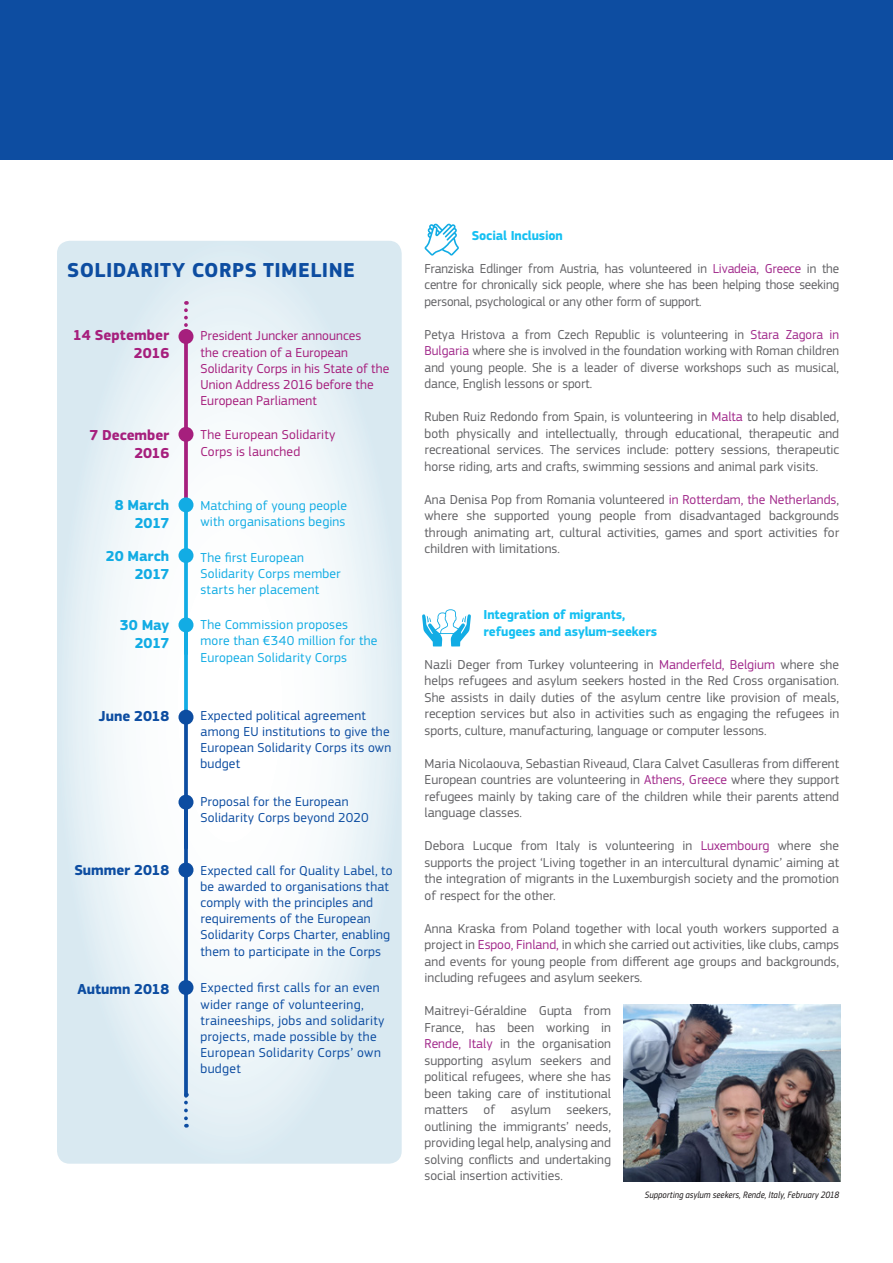
<style>
.page{position:relative;width:893px;height:1263px;background:#fff}
.page>*{position:absolute;margin:0;border:0;box-sizing:border-box;transform-origin:0 0}
.t1{font:700 21px "EC Square Sans Pro";letter-spacing:.02em;color:#0d4da1}
.t2{font:700 15px/18px "EC Square Sans Pro";letter-spacing:-.01em;color:#12ace4;text-align:right}
.t3{font:700 15px/18px "EC Square Sans Pro";letter-spacing:-.005em;color:#a61f7d;text-align:right}
.t4{font:700 15px "EC Square Sans Pro";letter-spacing:-.005em;color:#0d4da1}
.t5{font:13.5px/16.5px "EC Square Sans Pro";color:#636366;text-align:justify}
.t6{font:13.5px/16.2px "EC Square Sans Pro";letter-spacing:.02em;color:#0d4da1}
.t7{font:13.5px/16.2px "EC Square Sans Pro";letter-spacing:.015em;color:#12ace4}
.t8{font:13.5px/16.2px "EC Square Sans Pro";letter-spacing:.005em;color:#a61f7d}
.t9{font:700 13.5px/16.5px "EC Square Sans Pro";letter-spacing:-.01em;color:#15c0f2}
.t10{font:italic 9.6px "EC Square Sans Cond Pro";letter-spacing:.015em;color:#231f20}
.s1{color:#a22b8c}
</style>
<div class="page">
<div style="left:0;top:0;width:893px;height:160px;background:#0d4da1"></div>
<svg style="left:57px;top:241px;width:345px;height:923px"></svg>
<svg style="left:184px;top:344px;width:4px;height:83px"></svg>
<div style="left:178px;top:329px;width:15px;height:15px;background:#a61f7d;border-radius:50%"></div>
<svg style="left:184px;top:442px;width:4px;height:55px"></svg>
<div style="left:178px;top:427px;width:15px;height:15px;background:#a61f7d;border-radius:50%"></div>
<svg style="left:184px;top:563px;width:4px;height:54px"></svg>
<div style="left:178px;top:548px;width:15px;height:15px;background:#12ace4;border-radius:50%"></div>
<svg style="left:184px;top:632px;width:4px;height:78px"></svg>
<div style="left:178px;top:617px;width:15px;height:15px;background:#12ace4;border-radius:50%"></div>
<svg style="left:184px;top:1096px;width:4px;height:31px"></svg>
<svg style="left:184px;top:512px;width:4px;height:36px"></svg>
<div style="left:178px;top:497px;width:15px;height:15px;background:#12ace4;border-radius:50%"></div>
<svg style="left:184px;top:301px;width:4px;height:29px"></svg>
<svg style="left:184px;top:725px;width:4px;height:70px"></svg>
<div style="left:178px;top:710px;width:15px;height:15px;background:#0d4da1;border-radius:50%"></div>
<svg style="left:184px;top:877px;width:4px;height:103px"></svg>
<div style="left:178px;top:862px;width:15px;height:15px;background:#0d4da1;border-radius:50%"></div>
<svg style="left:184px;top:995px;width:4px;height:101px"></svg>
<div style="left:178px;top:980px;width:15px;height:15px;background:#0d4da1;border-radius:50%"></div>
<svg style="left:422px;top:609px;width:49px;height:37px"></svg>
<svg style="left:425px;top:223px;width:34px;height:33px"></svg>
<img style="left:624px;top:1004px;width:216px;height:177px">
<hr style="left:184px;top:802px;width:4px;height:63px;background:#0d4da1">
<div style="left:178px;top:795px;width:15px;height:15px;background:#0d4da1;border-radius:50%"></div>
<h1 class="t1" style="left:67px;top:257px;width:289px">SOLIDARITY CORPS TIMELINE</h1>
<p class="t3" style="left:73px;top:327px;width:98px">14 September<br>2016</p>
<p class="t3" style="left:89px;top:426px;width:81px">7 December<br>2016</p>
<p class="t2" style="left:115px;top:497px;width:56px">8 March<br>2017</p>
<p class="t2" style="left:106px;top:548px;width:65px">20 March<br>2017</p>
<p class="t2" style="left:120px;top:617px;width:51px">30 May<br>2017</p>
<p class="t4" style="left:99px;top:707px;width:72px">June 2018</p>
<p class="t4" style="left:74px;top:861px;width:96px">Summer 2018</p>
<p class="t4" style="left:78px;top:979px;width:93px">Autumn 2018</p>
<p class="t8" style="left:200px;top:328px;width:191px">President Juncker announces<br>the creation of a European<br>Solidarity Corps in his State of the<br>Union Address 2016 before the<br>European Parliament</p>
<p class="t8" style="left:200px;top:427px;width:137px">The European Solidarity<br>Corps is launched</p>
<p class="t7" style="left:200px;top:498px;width:148px">Matching of young people with organisations begins</p>
<p class="t7" style="left:200px;top:549px;width:142px">The first European<br>Solidarity Corps member starts her placement</p>
<p class="t7" style="left:200px;top:617px;width:179px">The Commission proposes more than €340 million for the<br>European Solidarity Corps</p>
<p class="t6" style="left:200px;top:707px;width:192px">Expected political agreement among EU institutions to give the<br>European Solidarity Corps its own budget</p>
<p class="t6" style="left:200px;top:793px;width:170px">Proposal for the European<br>Solidarity Corps beyond 2020</p>
<p class="t6" style="left:200px;top:862px;width:194px">Expected call for Quality Label, to be awarded to organisations that comply with the principles and requirements of the European<br>Solidarity Corps Charter, enabling them to participate in the Corps</p>
<p class="t6" style="left:200px;top:980px;width:186px">Expected first calls for an even wider range of volunteering, traineeships, jobs and solidarity projects, made possible by the<br>European Solidarity Corps’ own budget</p>
<p class="t9" style="left:472px;top:227px;width:93px">Social Inclusion</p>
<p class="t5" style="left:425px;top:260px;width:416px">Franziska Edlinger from Austria, has volunteered in <span class="s1">Livadeia, Greece</span> in the centre for chronically sick people, where she has been helping those seeking personal, psychological or any other form of support.</p>
<p class="t5" style="left:425px;top:326px;width:416px">Petya Hristova a from Czech Republic is volunteering in <span class="s1">Stara Zagora in Bulgaria</span> where she is involved in the foundation working with Roman children and young people. She is a leader of diverse workshops such as musical, dance, English lessons or sport.</p>
<p class="t5" style="left:425px;top:408px;width:416px">Ruben Ruiz Redondo from Spain, is volunteering in <span class="s1">Malta</span> to help disabled, both physically and intellectually, through educational, therapeutic and recreational services. The services include: pottery sessions, therapeutic horse riding, arts and crafts, swimming sessions and animal park visits.</p>
<p class="t5" style="left:425px;top:491px;width:416px">Ana Denisa Pop from Romania volunteered <span class="s1">in Rotterdam, the Netherlands</span>, where she supported young people from disadvantaged backgrounds through animating art, cultural activities, games and sport activities for children with limitations.</p>
<p class="t9" style="left:484px;top:607px;width:175px">Integration of migrants, refugees and asylum-seekers</p>
<p class="t5" style="left:425px;top:656px;width:416px">Nazli Deger from Turkey volunteering in <span class="s1">Manderfeld, Belgium</span> where she helps refugees and asylum seekers hosted in the Red Cross organisation.<br>She assists in daily duties of the asylum centre like provision of meals, reception services but also in activities such as engaging the refugees in sports, culture, manufacturing, language or computer lessons.</p>
<p class="t5" style="left:425px;top:755px;width:416px">Maria Nicolaouva, Sebastian Riveaud, Clara Calvet Casulleras from different European countries are volunteering in <span class="s1">Athens, Greece</span> where they support refugees mainly by taking care of the children while their parents attend language classes.</p>
<p class="t5" style="left:425px;top:837px;width:416px">Debora Lucque from Italy is volunteering in <span class="s1">Luxembourg</span> where she supports the project ‘Living together in an intercultural dynamic’ aiming at the integration of migrants in the Luxemburgish society and the promotion of respect for the other.</p>
<p class="t5" style="left:425px;top:920px;width:416px">Anna Kraska from Poland together with local youth workers supported a project in <span class="s1">Espoo, Finland,</span> in which she carried out activities, like clubs, camps and events for young people from different age groups and backgrounds, including refugees and asylum seekers.</p>
<p class="t5" style="left:425px;top:1002px;width:188px">Maitreyi-Géraldine Gupta from France, has been working in <span class="s1">Rende, Italy</span> in the organisation supporting asylum seekers and political refugees, where she has been taking care of institutional matters of asylum seekers, outlining the immigrants’ needs, providing legal help, analysing and solving conflicts and undertaking social insertion activities.</p>
<p class="t10" style="left:645px;top:1189px;width:196px">Supporting asylum seekers, Rende, Italy, February 2018</p>
</div>
